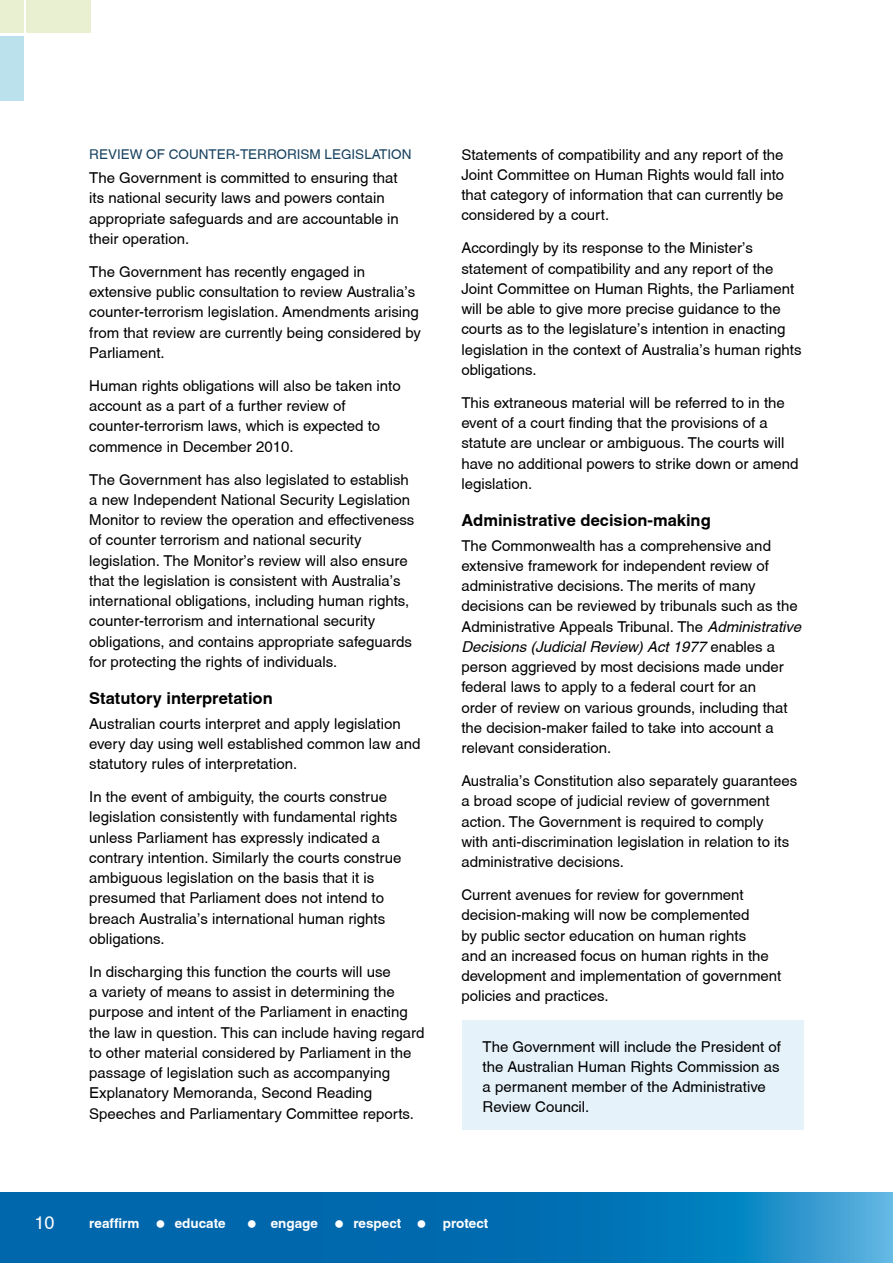
<style>
.page{position:relative;width:893px;height:1263px;background:#fff}
.page>*{position:absolute;margin:0;border:0;box-sizing:border-box;transform-origin:0 0}
.t1{font:18px "Helvetica";color:#fff}
.t2{font:700 16.5px "Helvetica";color:#000}
.t3{font:15px/20.2px "Helvetica";color:#000}
.t4{font:13.5px "Helvetica";color:#17415f}
.t5{font:700 13.5px "Helvetica";color:#fff}
.s1{font-style:italic}
</style>
<div class="page">
<svg style="left:0;top:1192px;width:893px;height:71px;background:#0974b6"></svg>
<div style="left:0;top:0;width:24px;height:33px;background:#e9f0d2"></div>
<div style="left:0;top:36px;width:24px;height:65px;background:#bbe1ec"></div>
<div style="left:26px;top:0;width:65px;height:33px;background:#e9f0d2"></div>
<hr style="left:892px;top:0;width:1px;height:34px;background:#6bbfe7">
<div style="left:462px;top:1020px;width:342px;height:110px;background:#e5f2fa"></div>
<svg style="left:157px;top:1220px;width:7px;height:7px"></svg>
<svg style="left:248px;top:1220px;width:8px;height:7px"></svg>
<svg style="left:335px;top:1220px;width:8px;height:7px"></svg>
<svg style="left:418px;top:1220px;width:7px;height:7px"></svg>
<p class="t4" style="left:89px;top:146px;width:110px">Revi ew of count</p>
<p class="t4" style="left:217px;top:146px;width:80px">er-terrorism</p>
<p class="t4" style="left:325px;top:146px;width:25px">legislati</p>
<p class="t4" style="left:391px;top:146px;width:20px">on</p>
<p class="t3" style="left:89px;top:168px;width:311px">The Government is committed to ensuring that its national security laws and powers contain appropriate safeguards and are accountable in their operation.</p>
<p class="t3" style="left:89px;top:261px;width:333px">The Government has recently engaged in extensive public consultation to review Australia’s counter-terrorism legislation. Amendments arising from that review are currently being considered by Parliament.</p>
<p class="t3" style="left:89px;top:375px;width:313px">Human rights obligations will also be taken into account as a part of a further review of counter-terrorism laws, which is expected to commence in December 2010.</p>
<p class="t3" style="left:89px;top:469px;width:327px">The Government has also legislated to establish a new Independent National Security Legislation Monitor to review the operation and effectiveness of counter terrorism and national security legislation. The Monitor’s review will also ensure that the legislation is consistent with Australia’s international obligations, including human rights, counter-terrorism and international security obligations, and contains appropriate safeguards for protecting the rights of individuals.</p>
<p class="t2" style="left:89px;top:688px;width:185px">Statutory interpretation</p>
<p class="t3" style="left:89px;top:713px;width:333px">Australian courts interpret and apply legislation every day using well established common law and statutory rules of interpretation.</p>
<p class="t3" style="left:89px;top:787px;width:314px">In the event of ambiguity, the courts construe legislation consistently with fundamental rights unless Parliament has expressly indicated a contrary intention. Similarly the courts construe ambiguous legislation on the basis that it is presumed that Parliament does not intend to breach Australia’s international human rights obligations.</p>
<p class="t3" style="left:89px;top:961px;width:337px">In discharging this function the courts will use<br>a variety of means to assist in determining the purpose and intent of the Parliament in enacting the law in question. This can include having regard to other material considered by Parliament in the passage of legislation such as accompanying Explanatory Memoranda, Second Reading Speeches and Parliamentary Committee reports.</p>
<p class="t3" style="left:461px;top:144px;width:324px;text-align:justify">Statements of compatibility and any report of the Joint Committee on Human Rights would fall into that category of information that can currently be considered by a court.</p>
<p class="t3" style="left:461px;top:238px;width:342px">Accordingly by its response to the Minister’s statement of compatibility and any report of the Joint Committee on Human Rights, the Parliament will be able to give more precise guidance to the courts as to the legislature’s intention in enacting legislation in the context of Australia’s human rights obligations.</p>
<p class="t3" style="left:461px;top:392px;width:339px">This extraneous material will be referred to in the event of a court finding that the provisions of a statute are unclear or ambiguous. The courts will have no additional powers to strike down or amend legislation.</p>
<p class="t2" style="left:461px;top:510px;width:251px">Administrative decision-making</p>
<p class="t3" style="left:461px;top:535px;width:341px">The Commonwealth has a comprehensive and extensive framework for independent review of administrative decisions. The merits of many decisions can be reviewed by tribunals such as the Administrative Appeals Tribunal. The <span class="s1">Administrative Decisions (Judicial Review) Act 1977</span> enables a person aggrieved by most decisions made under federal laws to apply to a federal court for an<br>order of review on various grounds, including that the decision-maker failed to take into account a relevant consideration.</p>
<p class="t3" style="left:461px;top:771px;width:337px">Australia’s Constitution also separately guarantees a broad scope of judicial review of government action. The Government is required to comply<br>with anti-discrimination legislation in relation to its administrative decisions.</p>
<p class="t3" style="left:461px;top:885px;width:321px">Current avenues for review for government decision-making will now be complemented<br>by public sector education on human rights<br>and an increased focus on human rights in the development and implementation of government policies and practices.</p>
<p class="t3" style="left:483px;top:1036px;width:300px">The Government will include the President of the Australian Human Rights Commission as a permanent member of the Administrative Review Council.</p>
<p class="t1" style="left:35px;top:1212px;width:22px">10</p>
<p class="t5" style="left:89px;top:1215px;width:52px">reaffirm</p>
<p class="t5" style="left:175px;top:1215px;width:53px">educate</p>
<p class="t5" style="left:271px;top:1215px;width:49px">engage</p>
<p class="t5" style="left:353px;top:1215px;width:50px">respect</p>
<p class="t5" style="left:443px;top:1215px;width:47px">protect</p>
</div>
